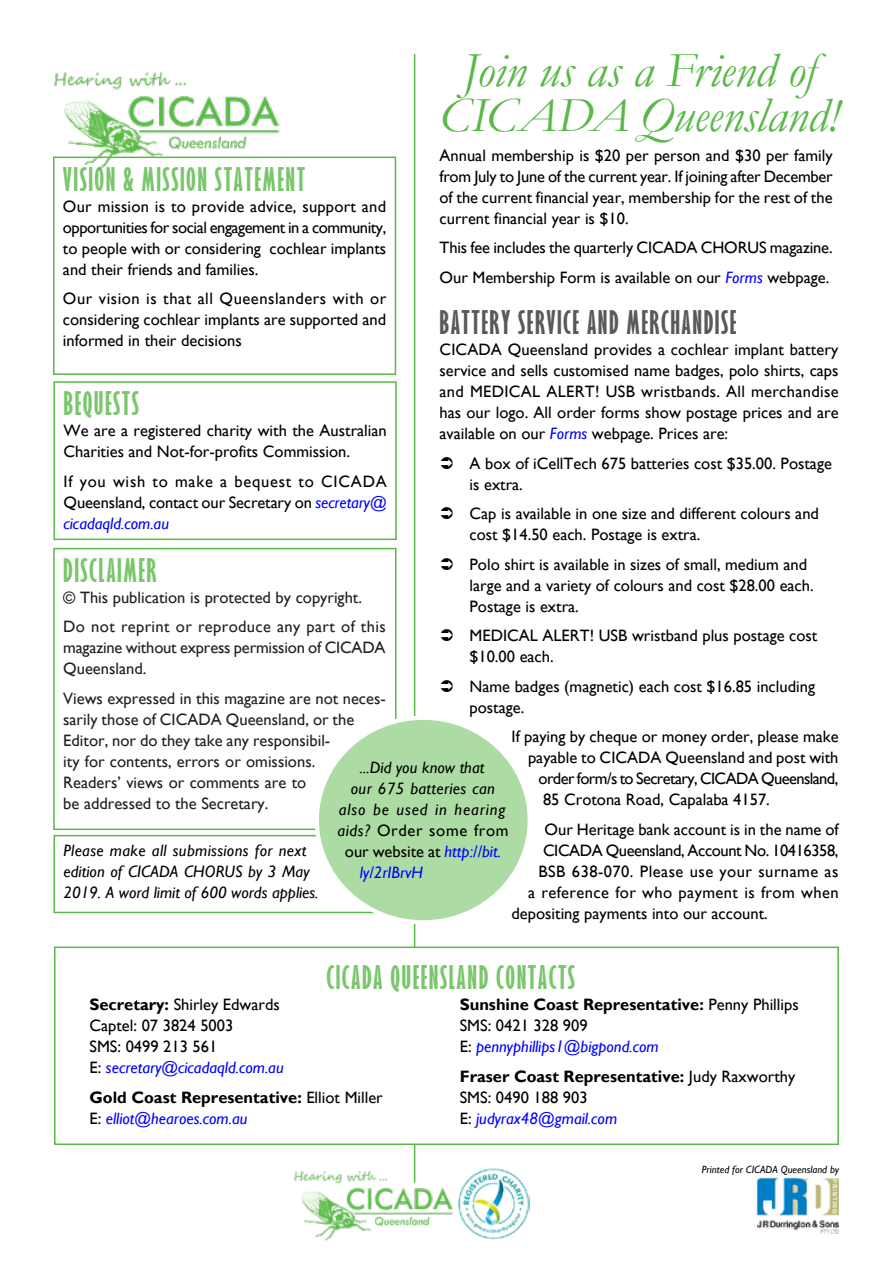
<style>
.page{position:relative;width:893px;height:1263px;background:#fff}
.page>*{position:absolute;margin:0;border:0;box-sizing:border-box;transform-origin:0 0}
.Body_text{font:italic 49.5px/45px "Garamond";letter-spacing:-.01em;color:#59b847;text-align:center}
.Subhead{font:700 extra-condensed 30px "Gill Sans";letter-spacing:.05em;color:#7ac66c}
.Subhead-2{font:700 extra-condensed 30px "Gill Sans";letter-spacing:.05em;color:#58595b}
.Body_text-2{font:16.5px/21px "Gill Sans";color:#000}
.Body_text-3{font:16.5px/21px "Gill Sans";color:#231f20;text-align:justify}
.Body_text-4{font:italic 16.5px/21px "Gill Sans";letter-spacing:.01em;color:#000}
.Body_text-5{font:italic 16.5px "Gill Sans";color:#00f}
.No_spacing{font:700 16.5px "Gill Sans";color:#000}
.No_spacing-2{font:16.5px "Gill Sans";color:#000}
.Body_text-6{font:16.5px "Gill Sans";letter-spacing:.025em;color:#000}
.Body_text-7{font:16.5px "Gill Sans";letter-spacing:-.035em;color:#000}
.Body_text-8{font:16.5px "Gill Sans";letter-spacing:-.025em;color:#000}
.Body_text-9{font:italic 16.5px "Gill Sans";letter-spacing:.055em;color:#000}
.Body_text-10{font:16.5px "Gill Sans";letter-spacing:.04em;color:#000}
.Body_text-11{font:italic 10.5px "Gill Sans";color:#000}
.s1{font-style:italic;color:#00f}
.s2{font-style:italic}
.s3{font-weight:700}
.s4{font-style:normal;color:#000}
.s5{font-weight:400}
</style>
<div class="page">
<hr style="left:414px;top:54px;width:1px;height:1128px;background:#59b847">
<div style="left:54px;top:835px;width:343px;height:78px;border:2px solid #59b847"></div>
<img style="left:756px;top:1177px;width:83px;height:56px">
<div style="left:53px;top:548px;width:343px;height:282px;border:2px solid #59b847"></div>
<div style="left:54px;top:381px;width:343px;height:159px;border:2px solid #59b847"></div>
<div style="left:53px;top:157px;width:343px;height:218px;border:2px solid #59b847"></div>
<img style="left:53px;top:72px;width:230px;height:99px">
<img style="left:458px;top:1168px;width:72px;height:72px">
<img style="left:294px;top:1169px;width:159px;height:72px">
<div style="left:55px;top:947px;width:783px;height:197px;background:#fff"></div>
<div style="left:54px;top:946px;width:785px;height:199px;border:2px solid #59b847"></div>
<div style="left:317px;top:718px;width:213px;height:204px;background:#acdca3;border-radius:50%"></div>
<p class="Body_text" style="left:440px;top:47px;width:401px">Join us as a Friend of<br>CICADA Queensland!</p>
<p class="Body_text-2" style="left:440px;top:145px;width:395px;text-align:justify">Annual membership is $20 per person and $30 per family from July to June of the current year. If joining after December of the current financial year, membership for the rest of the current financial year is $10.</p>
<p class="Body_text-2" style="left:440px;top:238px;width:395px">This fee includes the quarterly CICADA CHORUS magazine.</p>
<p class="Body_text-2" style="left:440px;top:267px;width:391px">Our Membership Form is available on our <span class="s1">Forms</span> webpage.</p>
<p class="Subhead-2" style="left:440px;top:304px;width:298px">BATTERY SERVICE AND MERCHANDISE</p>
<p class="Body_text-2" style="left:440px;top:339px;width:401px;text-align:justify">CICADA Queensland provides a cochlear implant battery service and sells customised name badges, polo shirts, caps and MEDICAL ALERT! USB wristbands. All merchandise has our logo. All order forms show postage prices and are available on our <span class="s1">Forms</span> webpage. Prices are:</p>
<p class="Body_text-2" style="left:470px;top:453px;width:364px">A box of iCellTech 675 batteries cost $35.00. Postage is extra.</p>
<p class="Body_text-2" style="left:470px;top:503px;width:351px">Cap is available in one size and different colours and cost $14.50 each. Postage is extra.</p>
<p class="Body_text-2" style="left:470px;top:554px;width:346px">Polo shirt is available in sizes of small, medium and large and a variety of colours and cost $28.00 each.<br>Postage is extra.</p>
<p class="Body_text-2" style="left:470px;top:625px;width:349px">MEDICAL ALERT! USB wristband plus postage cost $10.00 each.</p>
<p class="Body_text-2" style="left:470px;top:676px;width:347px">Name badges (magnetic) each cost $16.85 including postage.</p>
<p class="Body_text-2" style="left:512px;top:726px;width:328px">If paying by cheque or money order, please make</p>
<p class="Body_text-2" style="left:528px;top:747px;width:312px">payable to CICADA Queensland and post with</p>
<p class="Body_text-7" style="left:539px;top:769px;width:301px">order form/s to Secretary, CICADA Queensland,</p>
<p class="Body_text-2" style="left:543px;top:789px;width:228px">85 Crotona Road, Capalaba 4157.</p>
<p class="Body_text-2" style="left:545px;top:819px;width:296px">Our Heritage bank account is in the name of</p>
<p class="Body_text-8" style="left:543px;top:841px;width:297px">CICADA Queensland, Account No. 10416358,</p>
<p class="Body_text-6" style="left:539px;top:862px;width:301px">BSB 638-070. Please use your surname as</p>
<p class="Body_text-6" style="left:528px;top:883px;width:312px">a reference for who payment is from when</p>
<p class="Body_text-2" style="left:512px;top:903px;width:258px">depositing payments into our account.</p>
<p class="Subhead" style="left:63px;top:161px;width:244px">VISION &amp; MISSION STATEMENT</p>
<p class="Body_text-2" style="left:63px;top:196px;width:325px;text-align:justify">Our mission is to provide advice, support and opportunities for social engagement in a community, to people with or considering cochlear implants and their friends and families.</p>
<p class="Body_text-2" style="left:63px;top:288px;width:325px;text-align:justify">Our vision is that all Queenslanders with or considering cochlear implants are supported and informed in their decisions</p>
<p class="Subhead" style="left:64px;top:385px;width:77px">BEQUESTS</p>
<p class="Body_text-2" style="left:64px;top:421px;width:325px">We are a registered charity with the Australian<br>Charities and Not-for-profits Commission.</p>
<p class="Body_text-2" style="left:64px;top:471px;width:325px;text-align:justify">If you wish to make a bequest to CICADA Queensland, contact our Secretary on <span class="s1">secretary@ cicadaqld.com.au</span></p>
<p class="Subhead" style="left:63px;top:552px;width:95px">DISCLAIMER</p>
<p class="Body_text-3" style="left:63px;top:587px;width:300px">© This publication is protected by copyright.</p>
<p class="Body_text-3" style="left:63px;top:617px;width:324px">Do not reprint or reproduce any part of this magazine without express permission of CICADA Queensland.</p>
<p class="Body_text-3" style="left:63px;top:688px;width:324px;text-align:left">Views expressed in this magazine are not neces&shy;sarily those of CICADA Queensland, or the Editor, nor do they take any responsibil-<br>ity for contents, errors or omissions.<br>Readers’ views or comments are to<br>be addressed to the Secretary.</p>
<p class="Body_text-4" style="left:360px;top:757px;width:126px">...Did you know that</p>
<p class="Body_text-4" style="left:351px;top:778px;width:145px">our 675 batteries can</p>
<p class="Body_text-9" style="left:339px;top:800px;width:168px">also be used in hearing</p>
<p class="Body_text-10" style="left:337px;top:821px;width:173px"><span class="s2">aids?</span> Order some from</p>
<p class="Body_text-2" style="left:345px;top:841px;width:158px">our website at <span class="s1">http://bit.</span></p>
<p class="Body_text-5" style="left:360px;top:863px;width:64px">ly/2rIBrvH</p>
<p class="Body_text-4" style="left:64px;top:840px;width:257px">Please make all submissions for next edition of CICADA CHORUS by 3 May<br>2019. A word limit of 600 words applies.</p>
<p class="Subhead" style="left:326px;top:959px;width:250px">CICADA QUEENSLAND CONTACTS</p>
<p class="No_spacing-2" style="left:90px;top:995px;width:192px"><span class="s3">Secretary:</span> Shirley Edwards</p>
<p class="No_spacing-2" style="left:90px;top:1016px;width:145px">Captel: 07 3824 5003</p>
<p class="No_spacing-2" style="left:90px;top:1037px;width:129px">SMS: 0499 213 561</p>
<p class="Body_text-5" style="left:90px;top:1058px;width:196px"><span class="s4">E:</span> secretary@cicadaqld.com.au</p>
<p class="No_spacing" style="left:90px;top:1087px;width:295px">Gold Coast Representative: <span class="s5">Elliot Miller</span></p>
<p class="Body_text-5" style="left:90px;top:1108px;width:159px"><span class="s4">E:</span> elliot@hearoes.com.au</p>
<p class="Body_text-2" style="left:460px;top:994px;width:340px"><span class="s3">Sunshine Coast Representative:</span> Penny Phillips<br>SMS: 0421 328 909<br>E: <span class="s1">pennyphillips1@bigpond.com</span></p>
<p class="No_spacing" style="left:460px;top:1066px;width:337px">Fraser Coast Representative: <span class="s5">Judy Raxworthy</span></p>
<p class="No_spacing-2" style="left:460px;top:1087px;width:129px">SMS: 0490 188 903</p>
<p class="Body_text-5" style="left:460px;top:1108px;width:159px"><span class="s4">E:</span> judyrax48@gmail.com</p>
<p class="Body_text-11" style="left:702px;top:1163px;width:139px">Printed for CICADA Queensland by</p>
</div>
